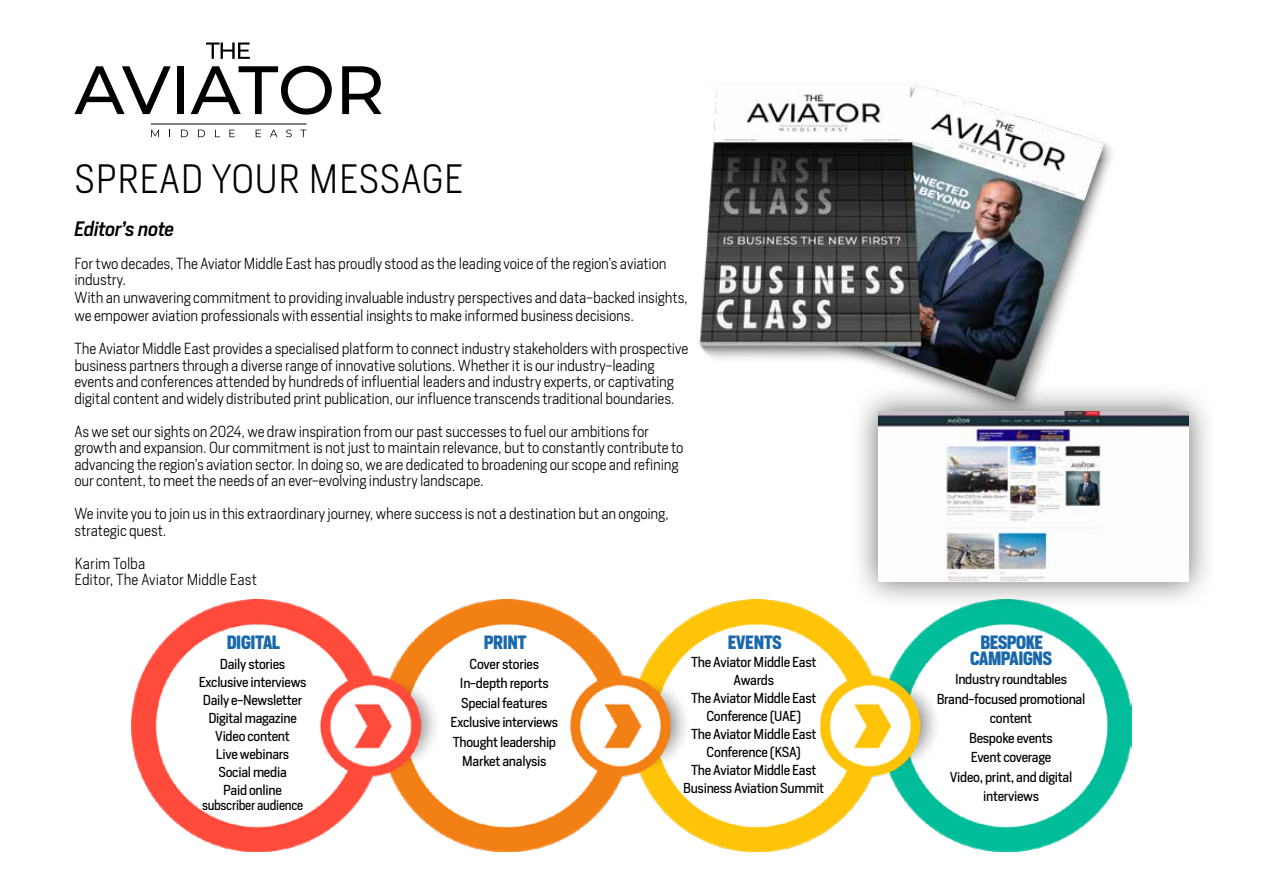
<style>
.page{position:relative;width:1263px;height:893px;background:#fff}
.page>*{position:absolute;margin:0;border:0;box-sizing:border-box;transform-origin:0 0}
.t1{font:300 38.25px "Heron Sans";letter-spacing:.02em;color:#000}
.t2{font:italic 500 19.5px "Heron Sans";letter-spacing:-.02em;color:#000}
.t3{font:700 18px/15.6px "Heron Sans Cond";letter-spacing:-.02em;color:#1968ab;text-align:center}
.t4{font:300 15px/16.5px "Heron Sans";letter-spacing:-.01em;color:#000}
.t5{font:13.5px/18px "Heron Sans";letter-spacing:-.02em;color:#000;text-align:center}
.t6{font:13.5px "Heron Sans";letter-spacing:-.02em;color:#000;scale:.94 1}
</style>
<div class="page">
<img style="left:131px;top:599px;width:1001px;height:252px">
<svg style="left:74px;top:66px;width:97px;height:48px"></svg>
<div style="left:177px;top:66px;width:7px;height:48px;background:#000"></div>
<svg style="left:191px;top:66px;width:141px;height:49px"></svg>
<svg style="left:342px;top:66px;width:40px;height:48px"></svg>
<svg style="left:206px;top:43px;width:44px;height:16px"></svg>
<svg style="left:151px;top:130px;width:8px;height:7px"></svg>
<svg style="left:181px;top:130px;width:7px;height:7px"></svg>
<svg style="left:198px;top:130px;width:7px;height:7px"></svg>
<svg style="left:229px;top:130px;width:6px;height:7px"></svg>
<svg style="left:256px;top:130px;width:5px;height:7px"></svg>
<svg style="left:270px;top:130px;width:7px;height:7px"></svg>
<svg style="left:286px;top:130px;width:6px;height:7px"></svg>
<svg style="left:300px;top:130px;width:6px;height:7px"></svg>
<hr style="left:151px;top:124px;width:155px;height:1px;background:#000">
<img style="left:699px;top:82px;width:413px;height:301px">
<div style="left:850px;top:383px;width:367px;height:227px;background:#000;opacity:.59"></div>
<img style="left:878px;top:411px;width:310px;height:171px">
<h1 class="t1" style="left:74px;top:155px;width:390px">SPREAD YOUR MESSAGE</h1>
<h2 class="t2" style="left:74px;top:216px;width:101px">Editor’s note</h2>
<p class="t4" style="left:74px;top:255px;width:594px">For two decades, The Aviator Middle East has proudly stood as the leading voice of the region’s aviation industry.</p>
<p class="t4" style="left:74px;top:288px;width:615px;line-height:18px">With an unwavering commitment to providing invaluable industry perspectives and data-backed insights, we empower aviation professionals with essential insights to make informed business decisions.</p>
<p class="t4" style="left:74px;top:340px;width:615px">The Aviator Middle East provides a specialised platform to connect industry stakeholders with prospective business partners through a diverse range of innovative solutions. Whether it is our industry-leading events and conferences attended by hundreds of influential leaders and industry experts, or captivating digital content and widely distributed print publication, our influence transcends traditional boundaries.</p>
<p class="t4" style="left:74px;top:423px;width:611px">As we set our sights on 2024, we draw inspiration from our past successes to fuel our ambitions for growth and expansion. Our commitment is not just to maintain relevance, but to constantly contribute to advancing the region’s aviation sector. In doing so, we are dedicated to broadening our scope and refining our content, to meet the needs of an ever-evolving industry landscape.</p>
<p class="t4" style="left:74px;top:505px;width:596px">We invite you to join us in this extraordinary journey, where success is not a destination but an ongoing, strategic quest.</p>
<p class="t4" style="left:74px;top:555px;width:184px">Karim Tolba<br>Editor, The Aviator Middle East</p>
<p class="t3" style="left:227px;top:635px;width:55px">DIGITAL</p>
<p class="t5" style="left:199px;top:654px;width:109px">Daily stories<br>Exclusive interviews<br>Daily e-Newsletter<br>Digital magazine<br>Video content<br>Live webinars<br>Social media<br>Paid online</p>
<p class="t6" style="left:202px;top:796px;width:109px">subscriber audience</p>
<p class="t3" style="left:484px;top:635px;width:44px">PRINT</p>
<p class="t5" style="left:451px;top:654px;width:109px;line-height:19.5px">Cover stories<br>In-depth reports<br>Special features<br>Exclusive interviews<br>Thought leadership<br>Market analysis</p>
<p class="t3" style="left:728px;top:635px;width:55px">EVENTS</p>
<p class="t5" style="left:683px;top:653px;width:143px">The Aviator Middle East<br>Awards<br>The Aviator Middle East<br>Conference (UAE)<br>The Aviator Middle East<br>Conference (KSA)<br>The Aviator Middle East<br>Business Aviation Summit</p>
<p class="t3" style="left:970px;top:635px;width:83px">BESPOKE<br>CAMPAIGNS</p>
<p class="t5" style="left:937px;top:669px;width:150px;line-height:19.5px">Industry roundtables<br>Brand-focused promotional content<br>Bespoke events<br>Event coverage<br>Video, print, and digital interviews</p>
</div>
